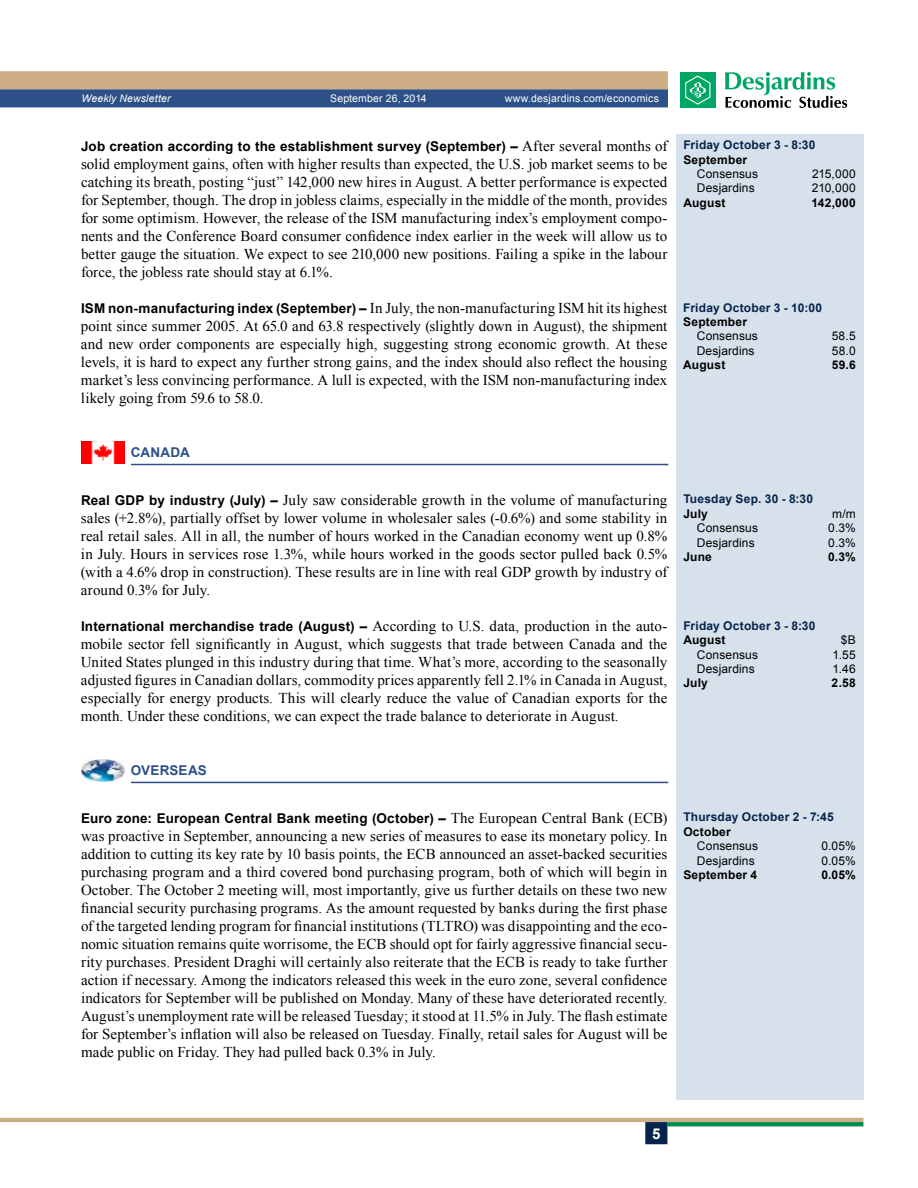
<style>
.page{position:relative;width:918px;height:1188px;background:#fff}
.page>*{position:absolute;margin:0;border:0;box-sizing:border-box;transform-origin:0 0}
.t1{font:15px/18px "Times New Roman";letter-spacing:.005em;color:#000;text-align:justify}
.t2{font:700 15px "Arial";color:#fff}
.t3{font:700 13.5px "Arial";letter-spacing:.01em;color:#000}
.t4{font:700 13.5px "Arial";letter-spacing:.015em;color:#2d5088}
.t5{font:12px "Arial";letter-spacing:.01em;color:#000}
.t6{font:700 12px "Arial";letter-spacing:.02em;color:#05234b}
.t7{font:700 12px "Arial";letter-spacing:.015em;color:#000}
.t8{font:10.5px "Arial";letter-spacing:.015em;color:#fff}
.t9{font:italic 10.5px "Arial";letter-spacing:.01em;color:#fff}
.s1{font-family:"Times New Roman";font-weight:400;font-size:15px}
.s2{font-family:"Arial";font-weight:700;font-size:13.5px}
</style>
<div class="page">
<hr style="left:0;top:1118px;width:863px;height:4px;background:#cdae84">
<svg style="left:667px;top:1122px;width:196px;height:4px"></svg>
<div style="left:645px;top:1122px;width:22px;height:22px;background:#05234b;border:2px solid #05234b"></div>
<svg style="left:0;top:71px;width:668px;height:36px;background:#7f8087"></svg>
<div style="left:680px;top:72px;width:36px;height:36px;background:#00a664"></div>
<svg style="left:685px;top:75px;width:25px;height:30px"></svg>
<svg style="left:725px;top:72px;width:122px;height:36px"></svg>
<hr style="left:131px;top:464px;width:537px;height:1px;background:#2d5088">
<img style="left:81px;top:442px;width:43px;height:21px">
<hr style="left:131px;top:782px;width:537px;height:1px;background:#2d5088">
<img style="left:81px;top:760px;width:43px;height:21px">
<div style="left:676px;top:134px;width:187px;height:966px;background:#d7e1eb"></div>
<p class="t9" style="left:81px;top:92px;width:91px">Weekly Newsletter</p>
<p class="t8" style="left:330px;top:92px;width:98px">September 26, 2014</p>
<p class="t8" style="left:505px;top:92px;width:156px">www.desjardins.com/economics</p>
<p class="t3" style="left:81px;top:137px;width:588px">Job creation according to the establishment survey (September) – <span class="s1">After several months of</span></p>
<p class="t1" style="left:81px;top:155px;width:588px">solid employment gains, often with higher results than expected, the U.S. job market seems to be catching its breath, posting “just” 142,000 new hires in August. A better performance is expected for September, though. The drop in jobless claims, especially in the middle of the month, provides for some optimism. However, the release of the ISM manufacturing index’s employment compo&shy;nents and the Conference Board consumer confidence index earlier in the week will allow us to better gauge the situation. We expect to see 210,000 new positions. Failing a spike in the labour force, the jobless rate should stay at 6.1%.</p>
<p class="t1" style="left:81px;top:299px;width:588px"><span class="s2">ISM non-manufacturing index (September) –</span> In July, the non-manufacturing ISM hit its highest point since summer 2005. At 65.0 and 63.8 respectively (slightly down in August), the shipment and new order components are especially high, suggesting strong economic growth. At these levels, it is hard to expect any further strong gains, and the index should also reflect the housing market’s less convincing performance. A lull is expected, with the ISM non-manufacturing index likely going from 59.6 to 58.0.</p>
<p class="t6" style="left:683px;top:137px;width:134px">Friday October 3 - 8:30</p>
<p class="t7" style="left:683px;top:151px;width:66px">September</p>
<p class="t5" style="left:697px;top:166px;width:63px">Consensus</p>
<p class="t5" style="left:812px;top:166px;width:45px">215,000</p>
<p class="t5" style="left:697px;top:180px;width:59px">Desjardins</p>
<p class="t5" style="left:812px;top:180px;width:45px">210,000</p>
<p class="t7" style="left:683px;top:195px;width:44px">August</p>
<p class="t7" style="left:812px;top:195px;width:46px">142,000</p>
<p class="t6" style="left:683px;top:300px;width:140px">Friday October 3 - 10:00</p>
<p class="t7" style="left:683px;top:314px;width:66px">September</p>
<p class="t5" style="left:697px;top:328px;width:63px">Consensus</p>
<p class="t5" style="left:832px;top:328px;width:26px">58.5</p>
<p class="t5" style="left:697px;top:343px;width:59px">Desjardins</p>
<p class="t5" style="left:832px;top:343px;width:25px">58.0</p>
<p class="t7" style="left:683px;top:357px;width:44px">August</p>
<p class="t7" style="left:832px;top:357px;width:25px">59.6</p>
<p class="t4" style="left:131px;top:443px;width:41px">Canada</p>
<p class="t1" style="left:81px;top:490px;width:588px"><span class="s2">Real GDP by industry (July) –</span> July saw considerable growth in the volume of manufacturing sales (+2.8%), partially offset by lower volume in wholesaler sales (-0.6%) and some stability in real retail sales. All in all, the number of hours worked in the Canadian economy went up 0.8% in July. Hours in services rose 1.3%, while hours worked in the goods sector pulled back 0.5% (with a 4.6% drop in construction). These results are in line with real GDP growth by industry of around 0.3% for July.</p>
<p class="t1" style="left:81px;top:616px;width:588px"><span class="s2">International merchandise trade (August) –</span> According to U.S. data, production in the auto&shy;mobile sector fell significantly in August, which suggests that trade between Canada and the United States plunged in this industry during that time. What’s more, according to the seasonally adjusted figures in Canadian dollars, commodity prices apparently fell 2.1% in Canada in August, especially for energy products. This will clearly reduce the value of Canadian exports for the month. Under these conditions, we can expect the trade balance to deteriorate in August.</p>
<p class="t6" style="left:683px;top:491px;width:131px">Tuesday Sep. 30 - 8:30</p>
<p class="t7" style="left:683px;top:506px;width:26px">July</p>
<p class="t5" style="left:832px;top:506px;width:25px">m/m</p>
<p class="t5" style="left:697px;top:520px;width:63px">Consensus</p>
<p class="t5" style="left:828px;top:520px;width:29px">0.3%</p>
<p class="t5" style="left:697px;top:535px;width:59px">Desjardins</p>
<p class="t5" style="left:828px;top:535px;width:29px">0.3%</p>
<p class="t7" style="left:683px;top:549px;width:30px">June</p>
<p class="t7" style="left:828px;top:549px;width:29px">0.3%</p>
<p class="t6" style="left:683px;top:618px;width:134px">Friday October 3 - 8:30</p>
<p class="t7" style="left:683px;top:632px;width:44px">August</p>
<p class="t5" style="left:841px;top:632px;width:16px">$B</p>
<p class="t5" style="left:697px;top:646px;width:63px">Consensus</p>
<p class="t5" style="left:832px;top:646px;width:25px">1.55</p>
<p class="t5" style="left:697px;top:661px;width:59px">Desjardins</p>
<p class="t5" style="left:833px;top:661px;width:25px">1.46</p>
<p class="t7" style="left:683px;top:675px;width:26px">July</p>
<p class="t7" style="left:832px;top:675px;width:26px">2.58</p>
<p class="t4" style="left:131px;top:761px;width:68px">Overseas</p>
<p class="t3" style="left:81px;top:809px;width:588px">Euro zone: European Central Bank meeting (October) – <span class="s1">The European Central Bank (ECB)</span></p>
<p class="t1" style="left:81px;top:826px;width:588px">was proactive in September, announcing a new series of measures to ease its monetary policy. In addition to cutting its key rate by 10 basis points, the ECB announced an asset-backed securities purchasing program and a third covered bond purchasing program, both of which will begin in October. The October 2 meeting will, most importantly, give us further details on these two new financial security purchasing programs. As the amount requested by banks during the first phase of the targeted lending program for financial institutions (TLTRO) was disappointing and the eco&shy;nomic situation remains quite worrisome, the ECB should opt for fairly aggressive financial secu&shy;rity purchases. President Draghi will certainly also reiterate that the ECB is ready to take further action if necessary. Among the indicators released this week in the euro zone, several confidence indicators for September will be published on Monday. Many of these have deteriorated recently.<br>August’s unemployment rate will be released Tuesday; it stood at 11.5% in July. The flash estimate for September’s inflation will also be released on Tuesday. Finally, retail sales for August will be made public on Friday. They had pulled back 0.3% in July.</p>
<p class="t6" style="left:683px;top:809px;width:152px">Thursday October 2 - 7:45</p>
<p class="t7" style="left:683px;top:824px;width:49px">October</p>
<p class="t5" style="left:697px;top:838px;width:63px">Consensus</p>
<p class="t5" style="left:822px;top:838px;width:36px">0.05%</p>
<p class="t5" style="left:697px;top:853px;width:59px">Desjardins</p>
<p class="t5" style="left:822px;top:853px;width:36px">0.05%</p>
<p class="t7" style="left:683px;top:867px;width:75px">September 4</p>
<p class="t7" style="left:821px;top:867px;width:36px">0.05%</p>
<p class="t2" style="left:652px;top:1124px;width:10px">5</p>
</div>
